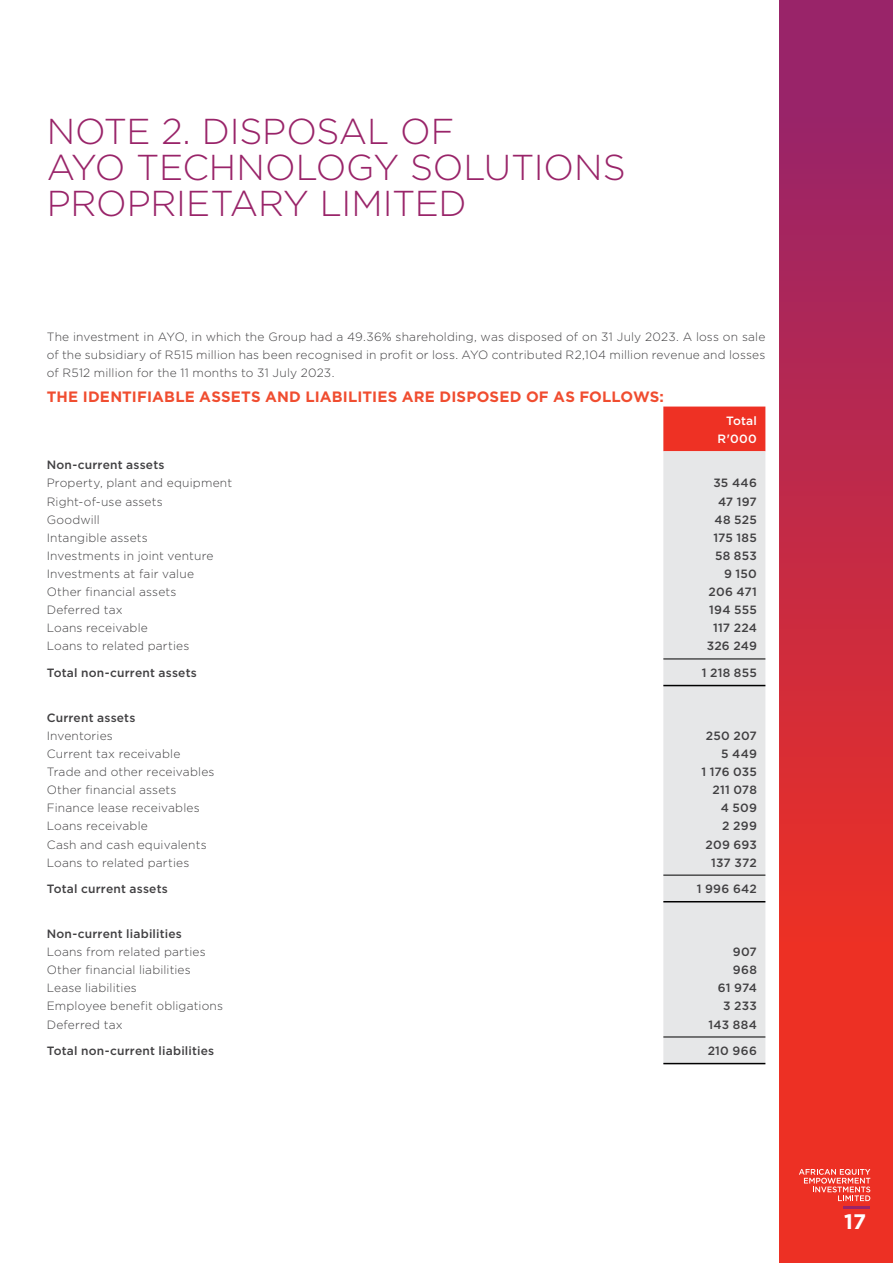
<style>
.page{position:relative;width:893px;height:1263px;background:#fff}
.page>*{position:absolute;margin:0;border:0;box-sizing:border-box;transform-origin:0 0}
.t1{font:300 36px/36px "Gotham";letter-spacing:-.005em;color:#992469}
.t2{font:700 21px "Gotham";color:#fff}
.t3{font:700 15px "Gotham";letter-spacing:.01em;color:#f04d30}
.t4{font:300 12px/18px "Gotham";letter-spacing:.015em;color:#414042;text-align:justify}
.t5{font:500 12px "Gotham";letter-spacing:.015em;color:#414042}
.t6{font:500 12px/18.1px "Gotham";letter-spacing:.02em;color:#fff;text-align:right}
</style>
<div class="page">
<div style="left:779px;top:0;width:114px;height:1263px;background:linear-gradient(to bottom,#95236c,#fe3316)"></div>
<hr style="left:844px;top:1206px;width:26px;height:3px;background:#992469">
<svg style="left:799px;top:1169px;width:71px;height:32px;background:#f05f55"></svg>
<div style="left:663px;top:407px;width:102px;height:44px;background:#ee3124"></div>
<div style="left:663px;top:451px;width:102px;height:612px;background:#e6e7e8"></div>
<hr style="left:663px;top:658px;width:102px;height:1px;background:#000">
<hr style="left:663px;top:685px;width:102px;height:1px;background:#000">
<hr style="left:663px;top:875px;width:102px;height:1px;background:#000">
<hr style="left:663px;top:901px;width:102px;height:1px;background:#000">
<hr style="left:663px;top:1036px;width:102px;height:1px;background:#000">
<hr style="left:663px;top:1063px;width:102px;height:1px;background:#000">
<h1 class="t1" style="left:47px;top:112px;width:580px">NOTE 2. DISPOSAL OF<br>AYO TECHNOLOGY SOLUTIONS<br>PROPRIETARY LIMITED</h1>
<p class="t4" style="left:47px;top:328px;width:720px">The investment in AYO, in which the Group had a 49.36% shareholding, was disposed of on 31 July 2023. A loss on sale of the subsidiary of R515 million has been recognised in profit or loss. AYO contributed R2,104 million revenue and losses of R512 million for the 11 months to 31 July 2023.</p>
<p class="t3" style="left:47px;top:387px;width:619px">THE IDENTIFIABLE ASSETS AND LIABILITIES ARE DISPOSED OF AS FOLLOWS:</p>
<p class="t6" style="left:718px;top:411px;width:41px">Total<br>R'000</p>
<p class="t5" style="left:47px;top:457px;width:119px">Non-current assets</p>
<p class="t4" style="left:47px;top:474px;width:187px">Property, plant and equipment</p>
<p class="t5" style="left:713px;top:475px;width:45px">35 446</p>
<p class="t4" style="left:47px;top:492px;width:118px">Right-of-use assets</p>
<p class="t5" style="left:718px;top:493px;width:40px">47 197</p>
<p class="t4" style="left:47px;top:510px;width:55px">Goodwill</p>
<p class="t5" style="left:714px;top:512px;width:44px">48 525</p>
<p class="t4" style="left:47px;top:528px;width:103px">Intangible assets</p>
<p class="t5" style="left:713px;top:530px;width:45px">175 185</p>
<p class="t4" style="left:47px;top:546px;width:168px">Investments in joint venture</p>
<p class="t5" style="left:715px;top:548px;width:43px">58 853</p>
<p class="t4" style="left:47px;top:564px;width:149px">Investments at fair value</p>
<p class="t5" style="left:724px;top:566px;width:34px">9 150</p>
<p class="t4" style="left:47px;top:583px;width:131px">Other financial assets</p>
<p class="t5" style="left:708px;top:584px;width:50px">206 471</p>
<p class="t4" style="left:47px;top:601px;width:77px">Deferred tax</p>
<p class="t5" style="left:709px;top:602px;width:49px">194 555</p>
<p class="t4" style="left:47px;top:619px;width:103px">Loans receivable</p>
<p class="t5" style="left:713px;top:620px;width:45px">117 224</p>
<p class="t4" style="left:47px;top:637px;width:144px">Loans to related parties</p>
<p class="t5" style="left:707px;top:638px;width:52px">326 249</p>
<p class="t5" style="left:47px;top:665px;width:152px">Total non-current assets</p>
<p class="t5" style="left:702px;top:665px;width:57px">1 218 855</p>
<p class="t5" style="left:47px;top:710px;width:90px">Current assets</p>
<p class="t4" style="left:47px;top:726px;width:68px">Inventories</p>
<p class="t5" style="left:706px;top:728px;width:52px">250 207</p>
<p class="t4" style="left:47px;top:744px;width:135px">Current tax receivable</p>
<p class="t5" style="left:721px;top:746px;width:37px">5 449</p>
<p class="t4" style="left:47px;top:762px;width:169px">Trade and other receivables</p>
<p class="t5" style="left:701px;top:764px;width:57px">1 176 035</p>
<p class="t4" style="left:47px;top:781px;width:131px">Other financial assets</p>
<p class="t5" style="left:712px;top:782px;width:46px">211 078</p>
<p class="t4" style="left:47px;top:799px;width:154px">Finance lease receivables</p>
<p class="t5" style="left:721px;top:800px;width:38px">4 509</p>
<p class="t4" style="left:47px;top:817px;width:103px">Loans receivable</p>
<p class="t5" style="left:722px;top:818px;width:36px">2 299</p>
<p class="t4" style="left:47px;top:835px;width:161px">Cash and cash equivalents</p>
<p class="t5" style="left:706px;top:836px;width:53px">209 693</p>
<p class="t4" style="left:47px;top:853px;width:144px">Loans to related parties</p>
<p class="t5" style="left:711px;top:854px;width:47px">137 372</p>
<p class="t5" style="left:47px;top:881px;width:123px">Total current assets</p>
<p class="t5" style="left:697px;top:881px;width:62px">1 996 642</p>
<p class="t5" style="left:47px;top:926px;width:137px">Non-current liabilities</p>
<p class="t4" style="left:47px;top:942px;width:160px">Loans from related parties</p>
<p class="t5" style="left:733px;top:944px;width:26px">907</p>
<p class="t4" style="left:47px;top:961px;width:146px">Other financial liabilities</p>
<p class="t5" style="left:733px;top:962px;width:26px">968</p>
<p class="t4" style="left:47px;top:979px;width:92px">Lease liabilities</p>
<p class="t5" style="left:718px;top:980px;width:41px">61 974</p>
<p class="t4" style="left:47px;top:997px;width:178px">Employee benefit obligations</p>
<p class="t5" style="left:723px;top:998px;width:35px">3 233</p>
<p class="t4" style="left:47px;top:1015px;width:77px">Deferred tax</p>
<p class="t5" style="left:708px;top:1016px;width:50px">143 884</p>
<p class="t5" style="left:47px;top:1043px;width:169px">Total non-current liabilities</p>
<p class="t5" style="left:708px;top:1043px;width:51px">210 966</p>
<h2 class="t2" style="left:844px;top:1207px;width:23px">17</h2>
</div>
